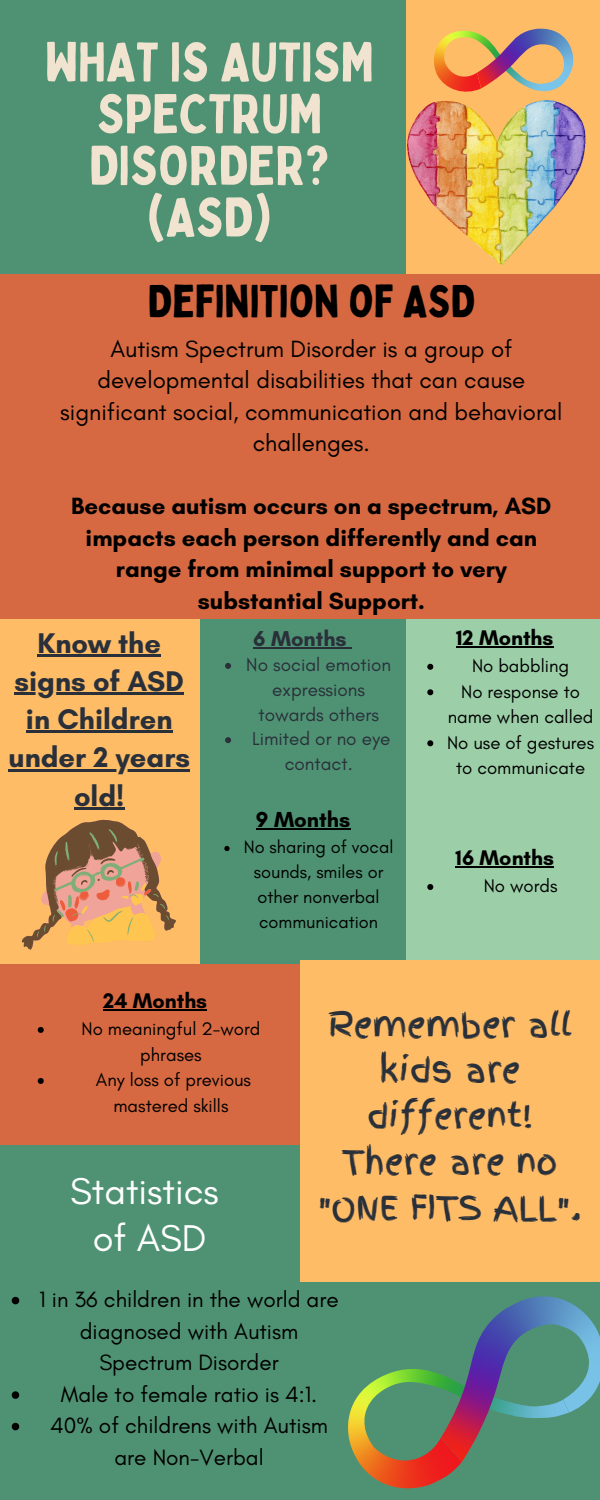
<style>
.page{position:relative;width:600px;height:1500px;background:#4f9273}
.page>*{position:absolute;margin:0;border:0;box-sizing:border-box;transform-origin:0 0}
.t1{font:54.5px/51.8px "Bobby Jones";color:#f0e3cf;text-align:center}
.t2{font:45px "Bobby Jones";color:#000}
.t3{font:38px/46.5px "Glacial Indifference";color:#fff;text-align:center}
.t4{font:33px/45.8px "Finger Paint";color:#29303a;text-align:center}
.t5{font:700 29px/38.2px "Glacial Indifference";color:#29303a;text-align:center}
.t6{font:24px/31.5px "Glacial Indifference";color:#000;text-align:center}
.t7{font:700 24px/31.5px "Glacial Indifference";color:#000;text-align:center}
.t8{font:22.6px/31.5px "Glacial Indifference";color:#000;text-align:center}
.t9{font:700 22.1px "Glacial Indifference";color:#000}
.t10{font:700 21.9px "Glacial Indifference";color:#29303a}
.t11{font:700 21.6px "Glacial Indifference";color:#000}
.t12{font:18.9px/24.8px "Glacial Indifference";color:#29303a;text-align:center}
.t13{font:18.6px/25.5px "Glacial Indifference";color:#000;text-align:center}
.t14{font:18.1px/24.8px "Glacial Indifference";color:#000;text-align:center}
</style>
<div class="page">
<div style="left:0;top:619px;width:199px;height:345px;background:#ffbc67"></div>
<div style="left:0;top:274px;width:600px;height:345px;background:#d66941"></div>
<div style="left:406px;top:619px;width:194px;height:345px;background:#9ccfa8"></div>
<div style="left:0;top:964px;width:300px;height:181px;background:#d66941"></div>
<div style="left:300px;top:960px;width:300px;height:322px;background:#ffbc67"></div>
<div style="left:406px;top:0;width:194px;height:274px;background:#ffbc67"></div>
<img style="left:434px;top:31px;width:108px;height:61px">
<img style="left:477px;top:29px;width:96px;height:62px">
<img style="left:407px;top:101px;width:178px;height:163px">
<svg style="left:22px;top:819px;width:154px;height:131px"></svg>
<svg style="left:427px;top:664px;width:6px;height:6px"></svg>
<svg style="left:427px;top:689px;width:6px;height:6px"></svg>
<svg style="left:427px;top:740px;width:6px;height:6px"></svg>
<hr style="left:456px;top:647px;width:97px;height:1px;background:#000">
<hr style="left:38px;top:654px;width:123px;height:2px;background:#29303a">
<hr style="left:14px;top:692px;width:170px;height:3px;background:#29303a">
<hr style="left:26px;top:731px;width:146px;height:2px;background:#29303a">
<hr style="left:8px;top:769px;width:182px;height:2px;background:#29303a">
<hr style="left:74px;top:807px;width:50px;height:2px;background:#29303a">
<svg style="left:225px;top:663px;width:6px;height:6px"></svg>
<svg style="left:225px;top:737px;width:6px;height:6px"></svg>
<hr style="left:253px;top:647px;width:94px;height:2px;background:#29303a">
<svg style="left:224px;top:846px;width:6px;height:5px"></svg>
<hr style="left:256px;top:829px;width:94px;height:1px;background:#000">
<svg style="left:427px;top:884px;width:6px;height:6px"></svg>
<hr style="left:456px;top:867px;width:98px;height:1px;background:#000">
<svg style="left:38px;top:1027px;width:6px;height:6px"></svg>
<svg style="left:38px;top:1078px;width:6px;height:6px"></svg>
<hr style="left:103px;top:1010px;width:104px;height:1px;background:#000">
<img style="left:348px;top:1369px;width:114px;height:120px">
<img style="left:441px;top:1296px;width:159px;height:166px">
<svg style="left:12px;top:1297px;width:7px;height:7px"></svg>
<svg style="left:12px;top:1391px;width:7px;height:8px"></svg>
<svg style="left:12px;top:1423px;width:7px;height:7px"></svg>
<h1 class="t1" style="left:45px;top:35px;width:330px">WHAT IS AUTISM<br>SPECTRUM<br>DISORDER? (ASD)</h1>
<h2 class="t2" style="left:148px;top:273px;width:329px">DEFINITION OF ASD</h2>
<p class="t6" style="left:60px;top:332px;width:504px">Autism Spectrum Disorder is a group of developmental disabilities that can cause significant social, communication and behavioral challenges.</p>
<p class="t7" style="left:71px;top:490px;width:482px">Because autism occurs on a spectrum, ASD impacts each person differently and can range from minimal support to very substantial Support.</p>
<h3 class="t5" style="left:38px;top:623px;width:125px">Know the</h3>
<p class="t11" style="left:456px;top:625px;width:99px">12 Months</p>
<h3 class="t5" style="left:8px;top:662px;width:183px">signs of ASD in Children under 2 years old!</h3>
<p class="t10" style="left:253px;top:625px;width:95px">6 Months</p>
<p class="t12" style="left:246px;top:652px;width:146px">No social emotion expressions towards others<br>Limited or no eye contact.</p>
<p class="t13" style="left:447px;top:653px;width:149px">No babbling<br>No response to name when called<br>No use of gestures to communicate</p>
<p class="t9" style="left:256px;top:806px;width:96px">9 Months</p>
<p class="t14" style="left:244px;top:835px;width:151px">No sharing of vocal sounds, smiles or other nonverbal communication</p>
<p class="t11" style="left:456px;top:845px;width:100px">16 Months</p>
<p class="t13" style="left:484px;top:873px;width:75px">No words</p>
<p class="t11" style="left:103px;top:988px;width:105px">24 Months</p>
<p class="t13" style="left:82px;top:1016px;width:180px">No meaningful 2-word phrases<br>Any loss of previous mastered skills</p>
<h3 class="t3" style="left:70px;top:1168px;width:150px">Statistics of ASD</h3>
<h3 class="t4" style="left:319px;top:1002px;width:264px">Remember all kids are different!<br>There are no "ONE FITS ALL".</h3>
<p class="t8" style="left:39px;top:1284px;width:301px">1 in 36 children in the world are diagnosed with Autism<br>Spectrum Disorder<br>Male to female ratio is 4:1.<br>40% of childrens with Autism are Non-Verbal</p>
</div>
